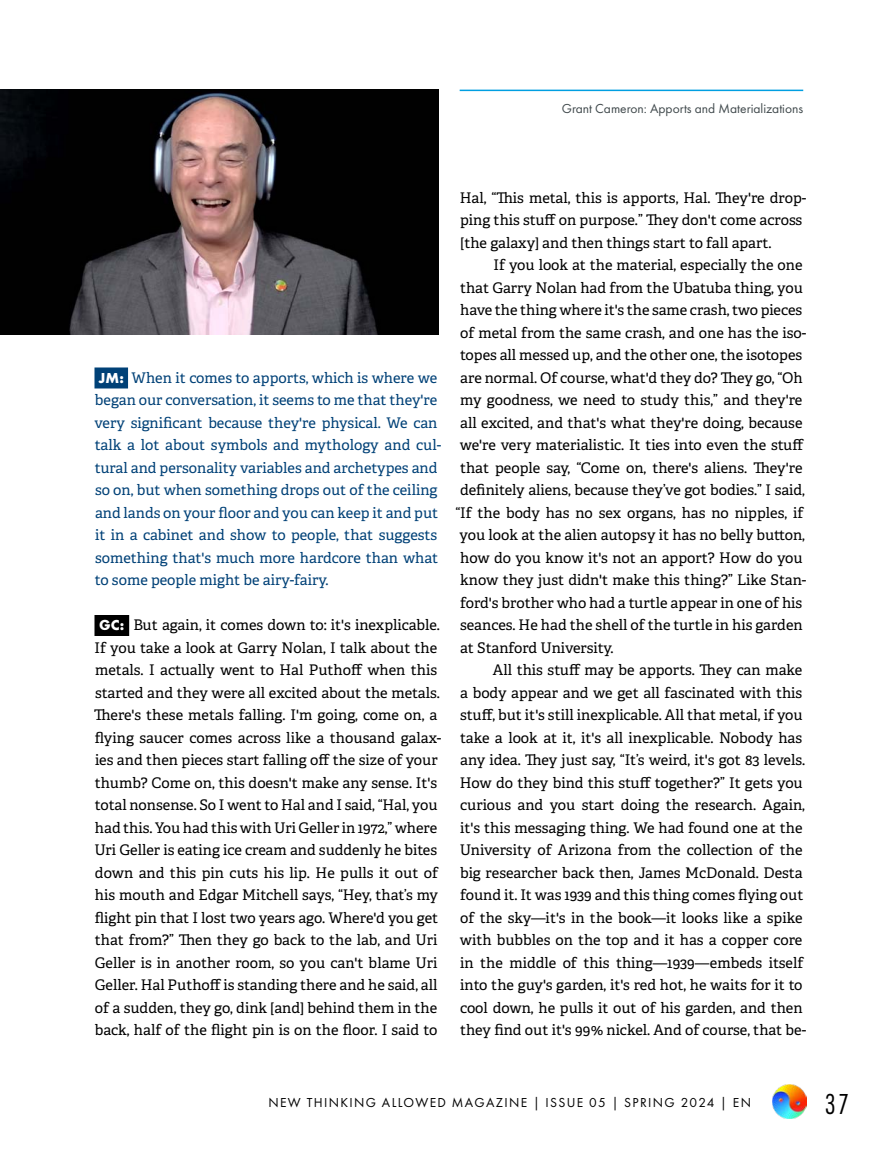
<style>
.page{position:relative;width:891px;height:1161px;background:#fff}
.page>*{position:absolute;margin:0;border:0;box-sizing:border-box;transform-origin:0 0}
.t1{font:30px "Futura PT Cond";color:#000}
.NTA_copy_A__einzug{font:14.7px/22.5px "Adelle";color:#000}
.NTA_copy_A{font:14.7px/22.5px "Adelle";color:#000;text-align:center}
.NTA_copy_A-2{font:14.7px/22.5px "Adelle";color:#004177}
.t2{font:13.5px "Futura PT";letter-spacing:.1em;color:#000}
.BU_1{font:13.5px "Futura PT";color:#40494c}
.s1{font-family:"Futura PT";font-weight:700;font-size:15px;color:#fff}
</style>
<div class="page">
<img style="left:772px;top:1085px;width:34px;height:34px">
<div style="left:94px;top:368px;width:34px;height:20px;background:#004177"></div>
<div style="left:94px;top:615px;width:35px;height:21px;background:#000"></div>
<img style="left:0;top:90px;width:438px;height:244px">
<hr style="left:460px;top:90px;width:343px;height:1px;background:#009fe1">
<p class="BU_1" style="left:562px;top:100px;width:243px">Grant Cameron: Apports and Materializations</p>
<p class="NTA_copy_A-2" style="left:94px;top:366px;width:348px"><span class="s1">JM:</span> When it comes to apports, which is where we began our conversation, it seems to me that they're very significant because they're physical. We can talk a lot about symbols and mythology and cul&shy;tural and personality variables and archetypes and so on, but when something drops out of the ceiling and lands on your floor and you can keep it and put it in a cabinet and show to people, that suggests something that's much more hardcore than what to some people might be airy-fairy.</p>
<p class="NTA_copy_A" style="left:94px;top:614px;width:349px"><span class="s1">GC:</span> But again, it comes down to: it's inexplicable.<br>If you take a look at Garry Nolan, I talk about the metals. I actually went to Hal Puthoff when this started and they were all excited about the metals.<br>There's these metals falling. I'm going, come on, a flying saucer comes across like a thousand galax&shy;ies and then pieces start falling off the size of your thumb? Come on, this doesn't make any sense. It's total nonsense. So I went to Hal and I said, “Hal, you had this. You had this with Uri Geller in 1972,” where Uri Geller is eating ice cream and suddenly he bites down and this pin cuts his lip. He pulls it out of his mouth and Edgar Mitchell says, “Hey, that’s my flight pin that I lost two years ago. Where'd you get that from?” Then they go back to the lab, and Uri Geller is in another room, so you can't blame Uri Geller. Hal Puthoff is standing there and he said, all of a sudden, they go, dink [and] behind them in the back, half of the flight pin is on the floor. I said to</p>
<p class="NTA_copy_A" style="left:460px;top:186px;width:348px;text-align:left">Hal, “This metal, this is apports, Hal. They're drop&shy;ping this stuff on purpose.” They don't come across [the galaxy] and then things start to fall apart.</p>
<p class="NTA_copy_A__einzug" style="left:494px;top:254px;width:310px">If you look at the material, especially the one</p>
<p class="NTA_copy_A__einzug" style="left:460px;top:276px;width:344px">that Garry Nolan had from the Ubatuba thing, you</p>
<p class="NTA_copy_A__einzug" style="left:460px;top:299px;width:344px">have the thing where it's the same crash, two pieces</p>
<p class="NTA_copy_A__einzug" style="left:460px;top:321px;width:348px">of metal from the same crash, and one has the iso-</p>
<p class="NTA_copy_A__einzug" style="left:460px;top:344px;width:344px">topes all messed up, and the other one, the isotopes</p>
<p class="NTA_copy_A__einzug" style="left:460px;top:366px;width:344px">are normal. Of course, what'd they do? They go, “Oh</p>
<p class="NTA_copy_A__einzug" style="left:460px;top:389px;width:344px">my goodness, we need to study this,” and they're</p>
<p class="NTA_copy_A__einzug" style="left:460px;top:411px;width:344px">all excited, and that's what they're doing, because</p>
<p class="NTA_copy_A__einzug" style="left:460px;top:434px;width:346px">we're very materialistic. It ties into even the stuff</p>
<p class="NTA_copy_A__einzug" style="left:460px;top:456px;width:344px">that people say, “Come on, there's aliens. They're</p>
<p class="NTA_copy_A__einzug" style="left:460px;top:479px;width:346px">definitely aliens, because they’ve got bodies.” I said,</p>
<p class="NTA_copy_A__einzug" style="left:455px;top:501px;width:350px">“If the body has no sex organs, has no nipples, if</p>
<p class="NTA_copy_A__einzug" style="left:460px;top:524px;width:347px">you look at the alien autopsy it has no belly button,</p>
<p class="NTA_copy_A__einzug" style="left:460px;top:546px;width:344px">how do you know it's not an apport? How do you</p>
<p class="NTA_copy_A__einzug" style="left:460px;top:569px;width:348px">know they just didn't make this thing?” Like Stan-</p>
<p class="NTA_copy_A__einzug" style="left:460px;top:591px;width:344px">ford's brother who had a turtle appear in one of his</p>
<p class="NTA_copy_A__einzug" style="left:460px;top:614px;width:344px">seances. He had the shell of the turtle in his garden</p>
<p class="NTA_copy_A__einzug" style="left:460px;top:636px;width:155px">at Stanford University.</p>
<p class="NTA_copy_A__einzug" style="left:460px;top:659px;width:348px;text-indent:33px">All this stuff may be apports. They can make a body appear and we get all fascinated with this stuff, but it's still inexplicable. All that metal, if you take a look at it, it's all inexplicable. Nobody has any idea. They just say, “It’s weird, it's got 83 levels.<br>How do they bind this stuff together?” It gets you curious and you start doing the research. Again, it's this messaging thing. We had found one at the University of Arizona from the collection of the big researcher back then, James McDonald. Desta found it. It was 1939 and this thing comes flying out of the sky—it's in the book—it looks like a spike with bubbles on the top and it has a copper core in the middle of this thing—1939—embeds itself into the guy's garden, it's red hot, he waits for it to cool down, he pulls it out of his garden, and then they find out it's 99% nickel. And of course, that be-</p>
<p class="t2" style="left:268px;top:1095px;width:484px">NEW THINKING ALLOWED MAGAZINE | ISSUE 05 | SPRING 2024 | EN</p>
<h1 class="t1" style="left:825px;top:1086px;width:26px">37</h1>
</div>
